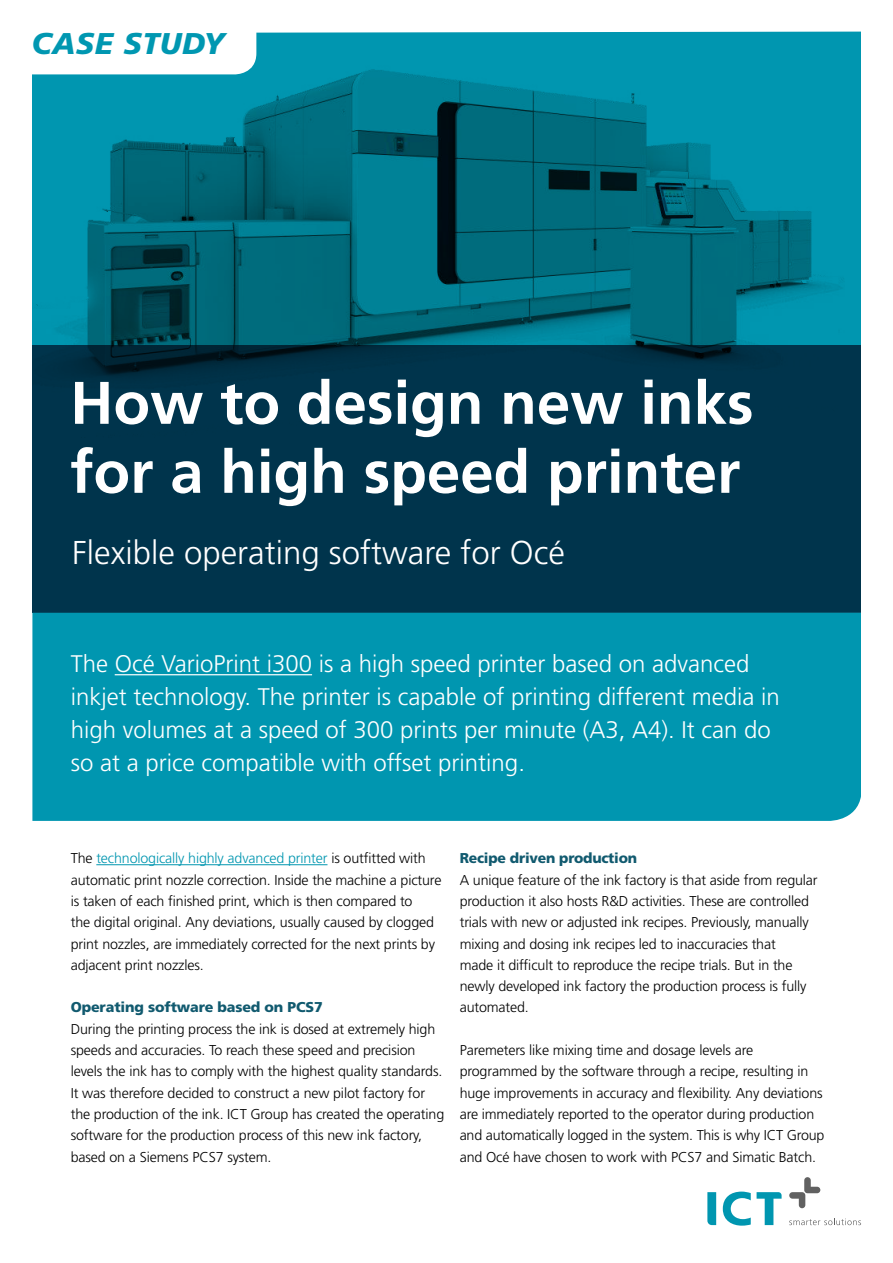
<style>
.page{position:relative;width:893px;height:1263px;background:#fff}
.page>*{position:absolute;margin:0;border:0;box-sizing:border-box;transform-origin:0 0}
.t1{font:700 60px/69px "Frutiger LT Std";color:#fff}
.t2{font:300 33px "Frutiger LT Std";color:#fff}
.t3{font:italic 900 30px "Frutiger LT Std";letter-spacing:.02em;color:#0097b1}
.t4{font:300 24px/33px "Frutiger LT Std";color:#fff}
.t5{font:300 14.25px/21.3px "Frutiger LT Std";letter-spacing:-.01em;color:#000}
.t6{font:900 14.25px "Frutiger LT Std";letter-spacing:-.01em;color:#115a6f}
.s1{color:#0096b0}
</style>
<div class="page">
<img style="left:32px;top:32px;width:813px;height:313px">
<div style="left:32px;top:345px;width:829px;height:268px;background:#00344c"></div>
<svg style="left:789px;top:1177px;width:31px;height:31px"></svg>
<svg style="left:723px;top:1191px;width:28px;height:34px"></svg>
<svg style="left:707px;top:1192px;width:9px;height:33px"></svg>
<svg style="left:757px;top:1192px;width:25px;height:33px"></svg>
<svg style="left:789px;top:1218px;width:72px;height:7px"></svg>
<div style="left:32px;top:613px;width:828px;height:208px;background:#0096b0"></div>
<hr style="left:115px;top:674px;width:197px;height:1px;background:#fff">
<svg style="left:32px;top:32px;width:224px;height:42px"></svg>
<hr style="left:96px;top:864px;width:231px;height:1px;background:#0096b0">
<div style="left:860px;top:3px;width:32px;height:1078px;background:#fff"></div>
<h3 class="t3" style="left:31px;top:25px;width:195px">CASE STUDY</h3>
<h1 class="t1" style="left:70px;top:369px;width:685px">How to design new inks for a high speed printer</h1>
<h2 class="t2" style="left:72px;top:533px;width:494px">Flexible operating software for Océ</h2>
<p class="t4" style="left:71px;top:648px;width:711px">The Océ VarioPrint i300 is a high speed printer based on advanced inkjet technology. The printer is capable of printing different media in high volumes at a speed of 300 prints per minute (A3, A4). It can do so at a price compatible with offset printing.</p>
<p class="t5" style="left:71px;top:848px;width:372px">The <span class="s1">technologically highly advanced printer</span> is outfitted with automatic print nozzle correction. Inside the machine a picture is taken of each finished print, which is then compared to<br>the digital original. Any deviations, usually caused by clogged print nozzles, are immediately corrected for the next prints by adjacent print nozzles.</p>
<p class="t6" style="left:71px;top:999px;width:253px">Operating software based on PCS7</p>
<p class="t5" style="left:71px;top:1018px;width:375px">During the printing process the ink is dosed at extremely high speeds and accuracies. To reach these speed and precision levels the ink has to comply with the highest quality standards.<br>It was therefore decided to construct a new pilot factory for the production of the ink. ICT Group has created the operating software for the production process of this new ink factory, based on a Siemens PCS7 system.</p>
<p class="t6" style="left:460px;top:850px;width:179px">Recipe driven production</p>
<p class="t5" style="left:460px;top:869px;width:359px">A unique feature of the ink factory is that aside from regular production it also hosts R&amp;D activities. These are controlled trials with new or adjusted ink recipes. Previously, manually mixing and dosing ink recipes led to inaccuracies that<br>made it difficult to reproduce the recipe trials. But in the newly developed ink factory the production process is fully automated.</p>
<p class="t5" style="left:460px;top:1040px;width:366px">Paremeters like mixing time and dosage levels are programmed by the software through a recipe, resulting in huge improvements in accuracy and flexibility. Any deviations are immediately reported to the operator during production and automatically logged in the system. This is why ICT Group and Océ have chosen to work with PCS7 and Simatic Batch.</p>
</div>
